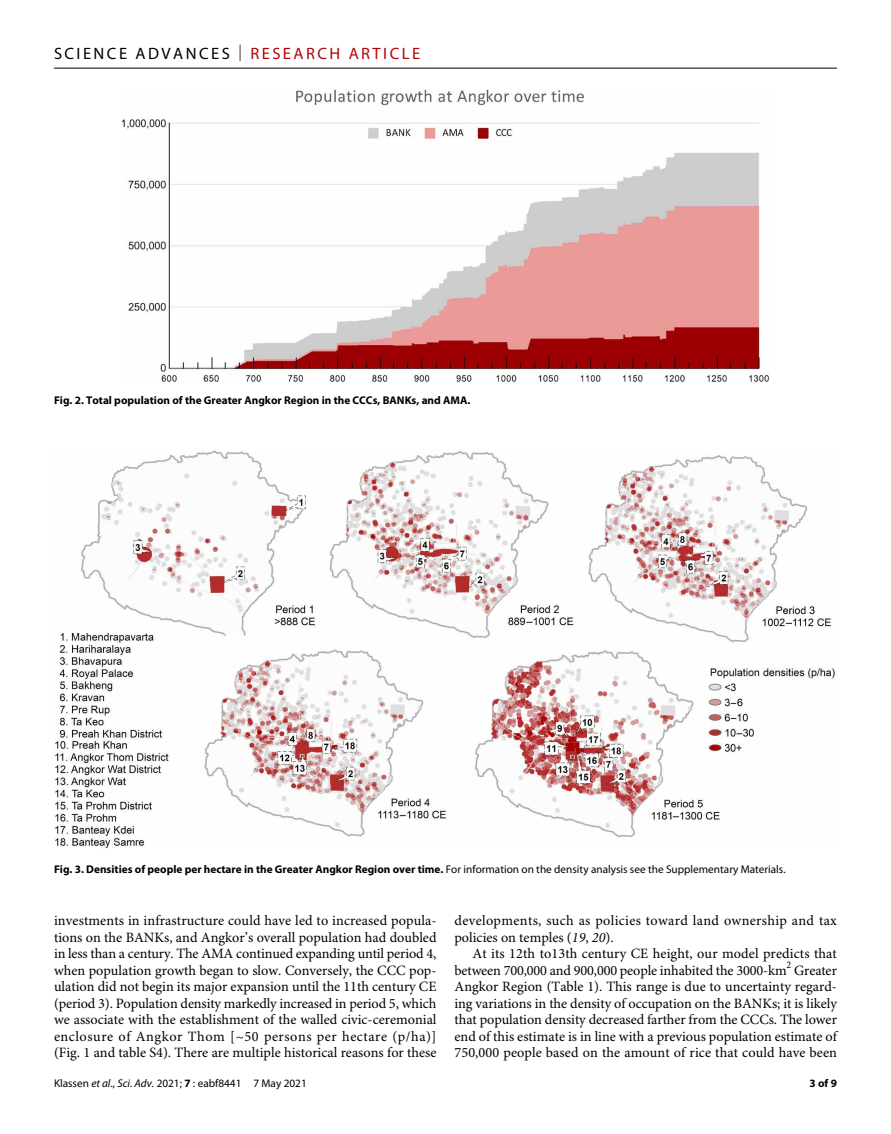
<style>
.page{position:relative;width:891px;height:1134px;background:#fff}
.page>*{position:absolute;margin:0;border:0;box-sizing:border-box;transform-origin:0 0}
.t1{font:16.5px "Myriad Pro";letter-spacing:.15em;color:#000}
.t2{font:14.25px/16.5px "Minion Pro";letter-spacing:.005em;color:#000;text-align:justify}
.t3{font:14.25px/16.5px "Minion Pro";letter-spacing:.025em;color:#000}
.t4{font:700 11.25px "Myriad Pro";color:#000}
.t5{font:11.25px "Myriad Pro";color:#000}
.s1{font-weight:300}
.s2{color:#b10508}
.s3{font-weight:400}
.s4{font-style:italic}
.s5{font-weight:700}
</style>
<div class="page">
<hr style="left:54px;top:68px;width:783px;height:1px;background:#000">
<img style="left:122px;top:90px;width:647px;height:293px">
<img style="left:54px;top:450px;width:781px;height:398px">
<p class="t1" style="left:54px;top:40px;width:368px">SCIENCE ADVANCES <span class="s1">|</span> <span class="s2">RESEARCH ARTICLE</span></p>
<p class="t4" style="left:54px;top:391px;width:418px">Fig. 2. Total population of the Greater Angkor Region in the CCCs, BANKs, and AMA.</p>
<p class="t4" style="left:54px;top:860px;width:733px">Fig. 3. Densities of people per hectare in the Greater Angkor Region over time. <span class="s3">For information on the density analysis see the Supplementary Materials.</span></p>
<p class="t2" style="left:54px;top:914px;width:384px">investments in infrastructure could have led to increased popula&shy;tions on the BANKs, and Angkor’s overall population had doubled in less than a century. The AMA continued expanding until period 4, when population growth began to slow. Conversely, the CCC pop&shy;ulation did not begin its major expansion until the 11th century CE (period 3). Population density markedly increased in period 5, which we associate with the establishment of the walled civic-ceremonial enclosure of Angkor Thom [~50 persons per hectare (p/ha)] (Fig. 1 and table S4). There are multiple historical reasons for these</p>
<p class="t3" style="left:454px;top:914px;width:384px">developments, such as policies toward land ownership and tax policies on temples (<span class="s4">19</span>, <span class="s4">20</span>).</p>
<p class="t2" style="left:454px;top:947px;width:384px;text-indent:18px">At its 12th to13th century CE height, our model predicts that between 700,000 and 900,000 people inhabited the 3000-km<sup>2</sup> Greater Angkor Region (Table 1). This range is due to uncertainty regard&shy;ing variations in the density of occupation on the BANKs; it is likely that population density decreased farther from the CCCs. The lower end of this estimate is in line with a previous population estimate of 750,000 people based on the amount of rice that could have been</p>
<p class="t5" style="left:54px;top:1074px;width:254px">Klassen <span class="s4">et al</span>., <span class="s4">Sci. Adv.</span> 2021; <span class="s5">7</span> : eabf8441 7 May 2021</p>
<p class="t4" style="left:810px;top:1074px;width:29px">3 of 9</p>
</div>
